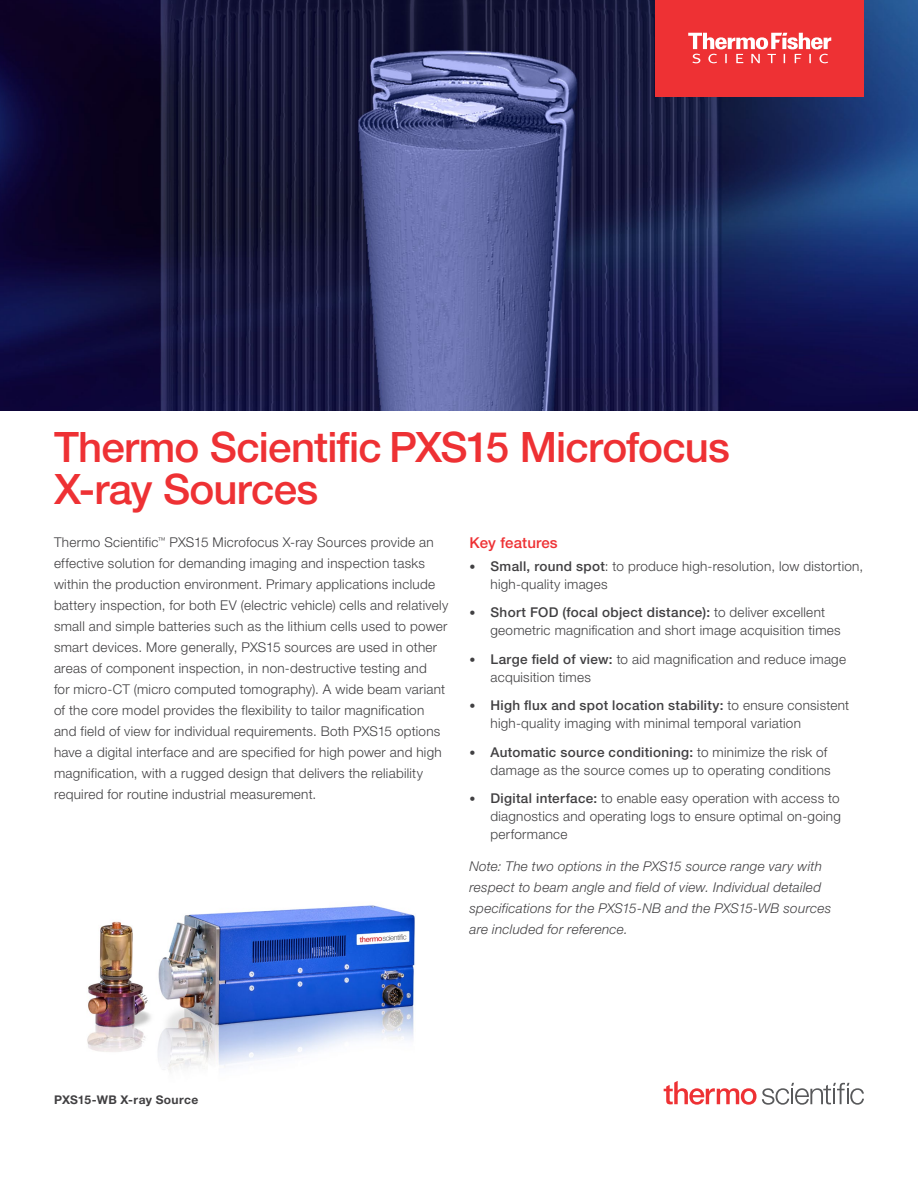
<style>
.page{position:relative;width:918px;height:1188px;background:#fff}
.page>*{position:absolute;margin:0;border:0;box-sizing:border-box;transform-origin:0 0}
.t1{font:500 42px/42px "Helvetica Neue LTW1 G";letter-spacing:-.02em;color:#ee3134}
.t2{font:500 15px "Helvetica Neue LTW1 G";letter-spacing:.01em;color:#ee3134}
.t3{font:300 13.5px/21px "Helvetica Neue LTW1 G";letter-spacing:.02em;color:#414042}
.t4{font:italic 300 13.5px/21px "Helvetica Neue LTW1 G";letter-spacing:.02em;color:#414042}
.t5{font:700 12px "Helvetica Neue LTW1 G";letter-spacing:.03em;color:#414042}
.s1{font-size:12px}
.s2{font-weight:500}
</style>
<div class="page">
<img style="left:0;top:0;width:918px;height:411px">
<img style="left:87px;top:905px;width:328px;height:167px">
<div style="left:656px;top:0;width:208px;height:96px;background:#ee3134"></div>
<svg style="left:688px;top:33px;width:143px;height:30px"></svg>
<img style="left:87px;top:957px;width:328px;height:84px">
<img style="left:171px;top:978px;width:244px;height:21px">
<svg style="left:663px;top:1081px;width:201px;height:24px"></svg>
<h1 class="t1" style="left:54px;top:426px;width:678px">Thermo Scientific PXS15 Microfocus<br>X-ray Sources</h1>
<p class="t3" style="left:54px;top:532px;width:396px">Thermo Scientific<sup>™</sup> PXS15 Microfocus X-ray Sources provide an effective solution for demanding imaging and inspection tasks within the production environment. Primary applications include battery inspection, for both EV (electric vehicle) cells and relatively small and simple batteries such as the lithium cells used to power smart devices. More generally, PXS15 sources are used in other areas of component inspection, in non-destructive testing and<br>for micro-CT (micro computed tomography). A wide beam variant of the core model provides the flexibility to tailor magnification and field of view for individual requirements. Both PXS15 options have a digital interface and are specified for high power and high magnification, with a rugged design that delivers the reliability required for routine industrial measurement.</p>
<p class="t2" style="left:470px;top:534px;width:90px">Key features</p>
<p class="t3" style="left:490px;top:557px;width:374px;line-height:18px;text-indent:-21px"><span class="s1">•</span> <span class="s2">Small, round spot</span>: to produce high-resolution, low distortion, high-quality images</p>
<p class="t3" style="left:490px;top:604px;width:352px;line-height:18px;text-indent:-21px"><span class="s1">•</span> <span class="s2">Short FOD (focal object distance):</span> to deliver excellent geometric magnification and short image acquisition times</p>
<p class="t3" style="left:490px;top:650px;width:357px;line-height:18px;text-indent:-21px"><span class="s1">•</span> <span class="s2">Large field of view:</span> to aid magnification and reduce image acquisition times</p>
<p class="t3" style="left:490px;top:697px;width:360px;line-height:18px;text-indent:-21px"><span class="s1">•</span> <span class="s2">High flux and spot location stability:</span> to ensure consistent high-quality imaging with minimal temporal variation</p>
<p class="t3" style="left:470px;top:743px;width:363px;line-height:18px;text-align:right"><span class="s1">•</span> <span class="s2">Automatic source conditioning:</span> to minimize the risk of damage as the source comes up to operating conditions</p>
<p class="t3" style="left:490px;top:790px;width:352px;line-height:18px;text-align:justify;text-indent:-21px"><span class="s1">•</span> <span class="s2">Digital interface:</span> to enable easy operation with access to diagnostics and operating logs to ensure optimal on-going performance</p>
<p class="t4" style="left:469px;top:856px;width:363px">Note: The two options in the PXS15 source range vary with respect to beam angle and field of view. Individual detailed specifications for the PXS15-NB and the PXS15-WB sources are included for reference.</p>
<p class="t5" style="left:54px;top:1092px;width:146px">PXS15-WB X-ray Source</p>
</div>
